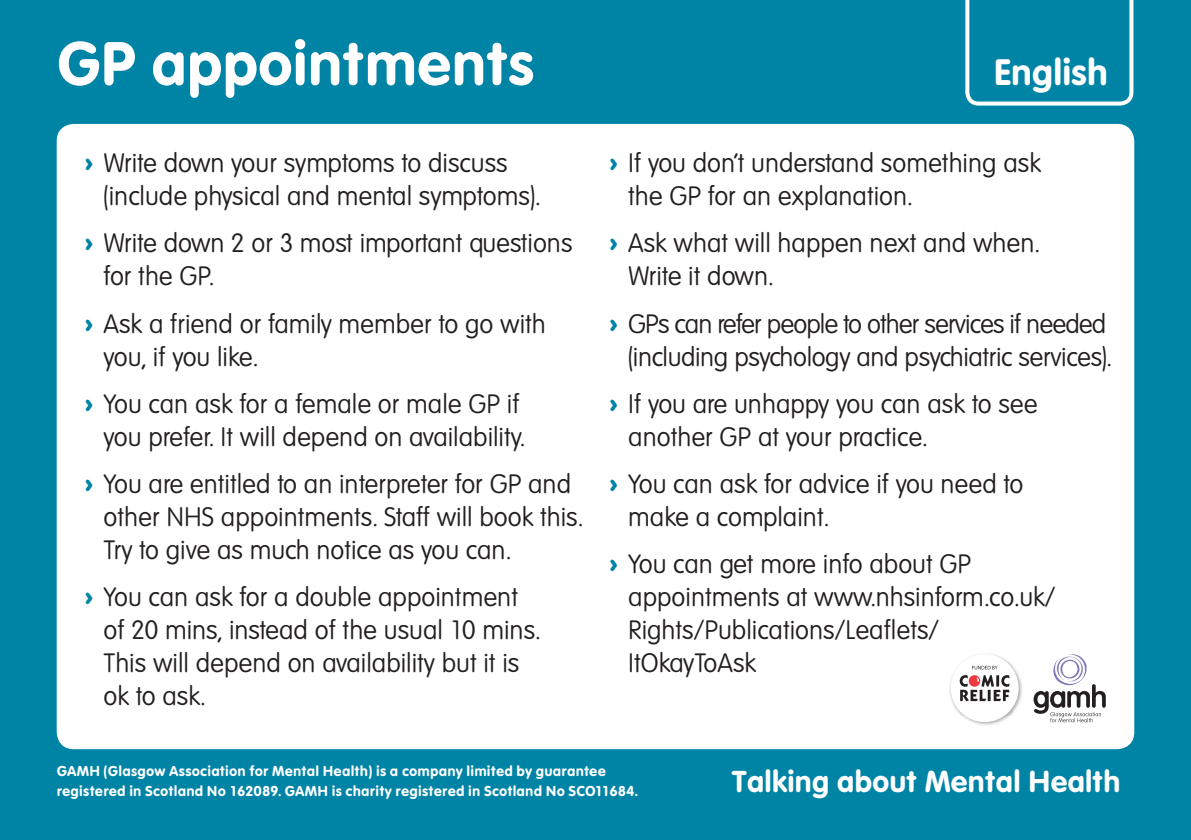
<style>
.page{position:relative;width:1191px;height:840px;background:#fff}
.page>*{position:absolute;margin:0;border:0;box-sizing:border-box;transform-origin:0 0}
.t1{font:700 60px "Vega Stan SB";letter-spacing:-.015em;color:#fff}
.t2{font:700 36px "Vega Stan SB";letter-spacing:-.015em;color:#fff}
.t3{font:700 29.6px "Vega Stan SB";letter-spacing:-.015em;color:#fff}
.t4{font:300 26px/33px "Vega SB";letter-spacing:-.025em;color:#231f20}
.t5{font:300 26px/33px "Vega SB";letter-spacing:-.06em;color:#231f20;text-align:right}
.t6{font:700 14px/20px "Vega Stan SB";letter-spacing:.01em;color:#fff}
.s1{font-family:"Vega Stan SB";font-weight:700;color:#0084a6}
</style>
<div class="page">
<div style="left:0;top:0;width:1191px;height:839px;background:#0084a6"></div>
<svg style="left:965px;top:0;width:168px;height:105px"></svg>
<div style="left:57px;top:124px;width:1077px;height:624px;background:#fff;border-radius:17px"></div>
<svg style="left:1033px;top:654px;width:72px;height:68px"></svg>
<img style="left:950px;top:654px;width:72px;height:71px">
<div style="left:950px;top:653px;width:68px;height:68px;background:#fff;border-radius:50%"></div>
<svg style="left:959px;top:665px;width:50px;height:35px"></svg>
<h1 class="t1" style="left:57px;top:28px;width:480px">GP appointments</h1>
<p class="t4" style="left:103px;top:146px;width:439px;text-indent:-18px"><span class="s1">›</span> Write down your symptoms to discuss (include physical and mental symptoms).</p>
<p class="t4" style="left:103px;top:227px;width:471px;text-indent:-18px"><span class="s1">›</span> Write down 2 or 3 most important questions for the GP.</p>
<p class="t4" style="left:103px;top:307px;width:444px;text-indent:-18px"><span class="s1">›</span> Ask a friend or family member to go with you, if you like.</p>
<p class="t4" style="left:85px;top:387px;width:441px;text-align:right"><span class="s1">›</span> You can ask for a female or male GP if you prefer. It will depend on availability.</p>
<p class="t4" style="left:103px;top:467px;width:481px;text-indent:-18px"><span class="s1">›</span> You are entitled to an interpreter for GP and other NHS appointments. Staff will book this.<br>Try to give as much notice as you can.</p>
<p class="t4" style="left:103px;top:580px;width:439px;text-indent:-18px"><span class="s1">›</span> You can ask for a double appointment of 20 mins, instead of the usual 10 mins.<br>This will depend on availability but it is ok to ask.</p>
<h2 class="t2" style="left:993px;top:51px;width:116px">English</h2>
<p class="t4" style="left:628px;top:146px;width:415px;text-indent:-18px"><span class="s1">›</span> If you don’t understand something ask the GP for an explanation.</p>
<p class="t4" style="left:628px;top:227px;width:413px;text-indent:-18px"><span class="s1">›</span> Ask what will happen next and when.<br>Write it down.</p>
<p class="t5" style="left:609px;top:307px;width:504px"><span class="s1">›</span> GPs can refer people to other services if needed (including psychology and psychiatric services).</p>
<p class="t4" style="left:628px;top:387px;width:411px;text-indent:-18px"><span class="s1">›</span> If you are unhappy you can ask to see another GP at your practice.</p>
<p class="t4" style="left:628px;top:467px;width:397px;text-indent:-18px"><span class="s1">›</span> You can ask for advice if you need to make a complaint.</p>
<p class="t4" style="left:628px;top:547px;width:429px;text-indent:-18px"><span class="s1">›</span> You can get more info about GP appointments at www.nhsinform.co.uk/<br>Rights/Publications/Leaflets/<br>ItOkayToAsk</p>
<p class="t6" style="left:57px;top:761px;width:583px">GAMH (Glasgow Association for Mental Health) is a company limited by guarantee registered in Scotland No 162089. GAMH is charity registered in Scotland No SCO11684.</p>
<p class="t3" style="left:731px;top:763px;width:391px">Talking about Mental Health</p>
</div>
